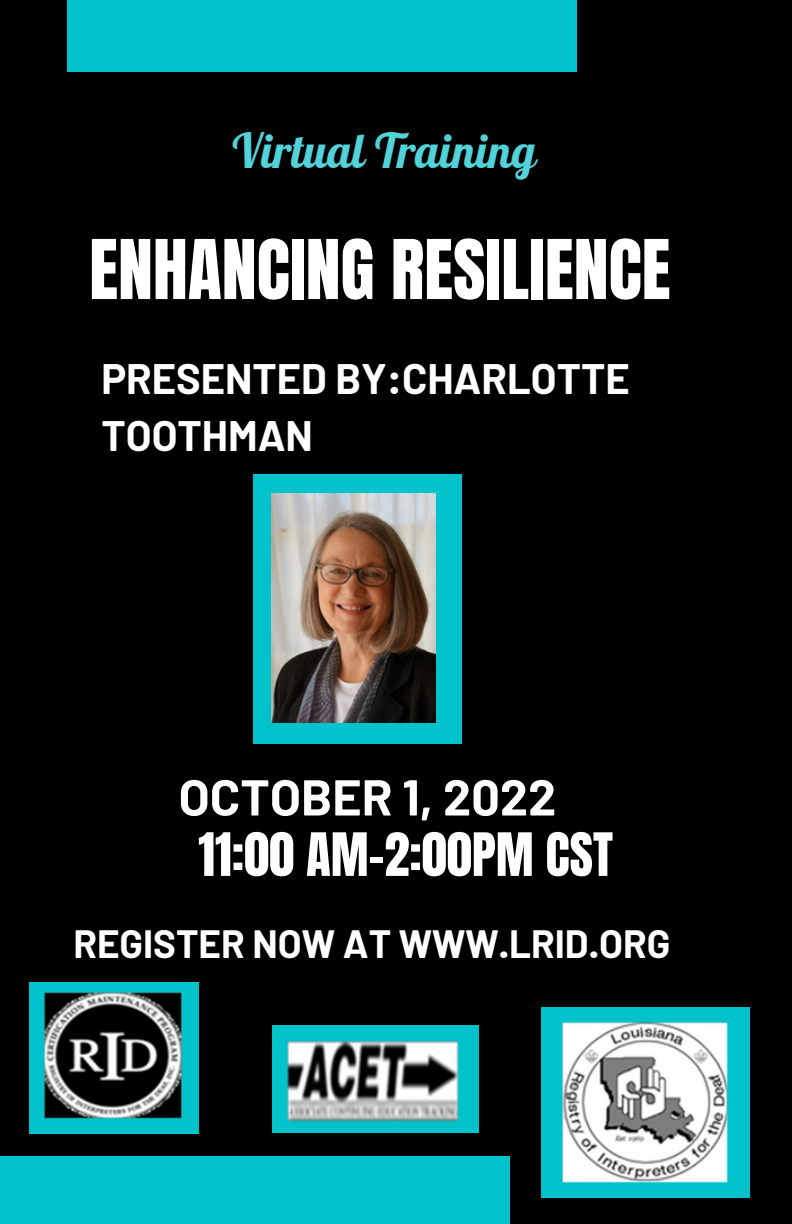
<style>
.page{position:relative;width:792px;height:1224px;background:#000}
.page>*{position:absolute;margin:0;border:0;box-sizing:border-box;transform-origin:0 0}
.t1{font:70px "Anton";color:#fff}
.t2{font:50.8px "Anton";color:#fff}
.t3{font:700 50.4px "Barlow";color:#fff}
.t4{font:47px "Lobster";color:#51d3d9}
.t5{font:700 41.6px/57px "Barlow";color:#fff}
.t6{font:700 38.6px "Barlow";color:#fff}
</style>
<div class="page">
<div style="left:0;top:1156px;width:510px;height:68px;background:#00c2cb"></div>
<div style="left:67px;top:0;width:510px;height:72px;background:#00c2cb"></div>
<div style="left:253px;top:474px;width:208px;height:270px;background:#00c2cb"></div>
<img style="left:272px;top:493px;width:163px;height:230px">
<div style="left:29px;top:982px;width:169px;height:151px;background:#00c2cb"></div>
<img style="left:44px;top:992px;width:138px;height:126px">
<div style="left:272px;top:1025px;width:207px;height:108px;background:#00c2cb"></div>
<img style="left:288px;top:1040px;width:171px;height:81px">
<div style="left:541px;top:1007px;width:209px;height:191px;background:#00c2cb"></div>
<img style="left:563px;top:1022px;width:165px;height:161px">
<p class="t4" style="left:233px;top:121px;width:305px">Virtual Training</p>
<h1 class="t1" style="left:89px;top:219px;width:583px">ENHANCING RESILIENCE</h1>
<p class="t5" style="left:101px;top:349px;width:530px">PRESENTED BY:CHARLOTTE<br>TOOTHMAN</p>
<p class="t3" style="left:179px;top:765px;width:379px">OCTOBER 1, 2022</p>
<p class="t2" style="left:198px;top:818px;width:416px">11:00 AM-2:00PM CST</p>
<p class="t6" style="left:73px;top:920px;width:598px">REGISTER NOW AT WWW.LRID.ORG</p>
</div>
